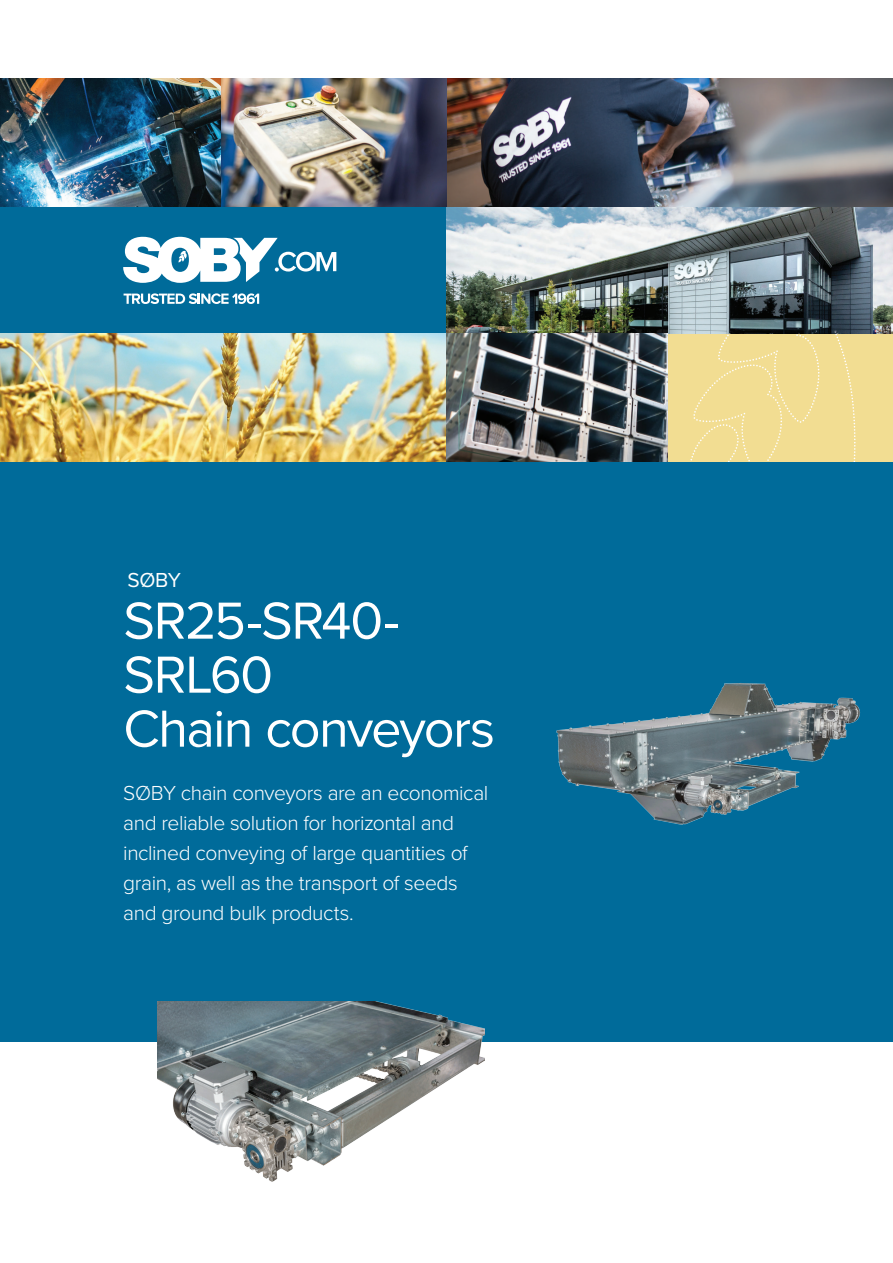
<style>
.page{position:relative;width:893px;height:1263px;background:#fff}
.page>*{position:absolute;margin:0;border:0;box-sizing:border-box;transform-origin:0 0}
.t1{font:54px/54px "Proxima Nova";letter-spacing:-.03em;color:#fff}
.t2{font:300 21px/30px "Proxima Nova";letter-spacing:-.02em;color:#fff}
.t3{font:21px "Proxima Nova";color:#fff}
</style>
<div class="page">
<div style="left:0;top:642px;width:893px;height:400px;background:#006b9a"></div>
<div style="left:0;top:79px;width:893px;height:567px;background:#006b9a"></div>
<svg style="left:124px;top:293px;width:135px;height:11px"></svg>
<svg style="left:123px;top:237px;width:213px;height:46px"></svg>
<img style="left:0;top:334px;width:667px;height:127px">
<img style="left:447px;top:79px;width:446px;height:255px">
<div style="left:667px;top:334px;width:226px;height:127px;background:#f2dd92"></div>
<img style="left:0;top:79px;width:222px;height:127px">
<img style="left:556px;top:683px;width:304px;height:142px">
<img style="left:222px;top:79px;width:224px;height:127px">
<img style="left:157px;top:1001px;width:328px;height:181px">
<p class="t3" style="left:128px;top:564px;width:55px">SØBY</p>
<h1 class="t1" style="left:123px;top:592px;width:373px">SR25-SR40-<br>SRL60<br>Chain conveyors</h1>
<p class="t2" style="left:123px;top:777px;width:367px">SØBY chain conveyors are an economical and reliable solution for horizontal and inclined conveying of large quantities of grain, as well as the transport of seeds and ground bulk products.</p>
</div>
